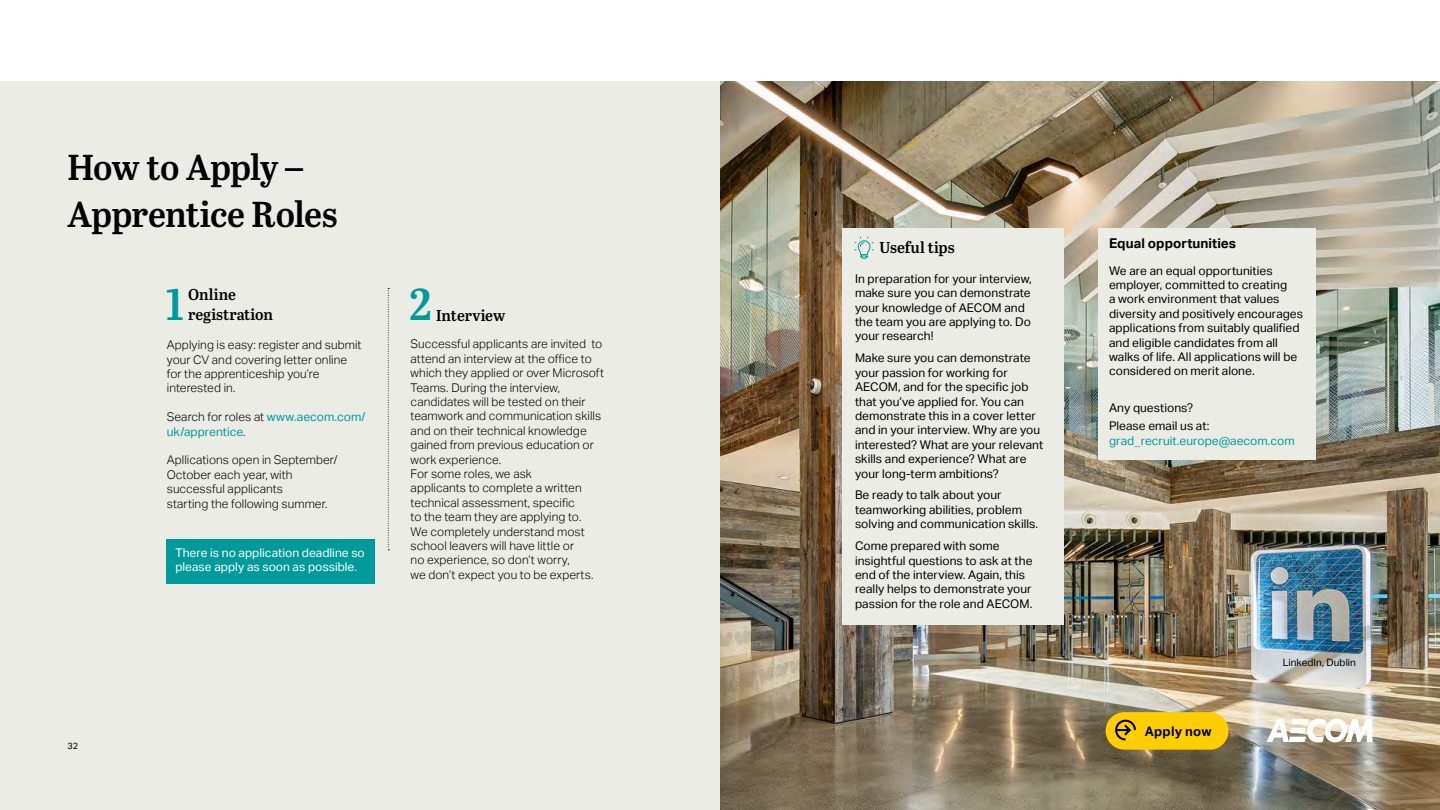
<style>
.page{position:relative;width:1440px;height:810px;background:#fff}
.page>*{position:absolute;margin:0;border:0;box-sizing:border-box;transform-origin:0 0}
.t1{font:44.55px "Abril Titling Sb";color:#009a9b}
.t2{font:36px/47.2px "Abril Titling Sb";letter-spacing:-.025em;color:#000}
.t3{font:15.75px/20.2px "Abril Titling Sb";letter-spacing:-.005em;color:#000}
.t4{font:700 13.5px "AECOM Sans";letter-spacing:.005em;color:#000}
.t5{font:700 13.12px "AECOM Sans";letter-spacing:.015em;color:#000}
.t6{font:12px/14.4px "AECOM Sans";color:#000}
.t7{font:300 12px/14.4px "AECOM Sans";letter-spacing:.005em;color:#000}
.t8{font:12px/14.4px "AECOM Sans";color:#009a9b}
.t9{font:12px/14.4px "AECOM Sans";color:#fff}
.t10{font:10.12px "AECOM Sans";letter-spacing:.005em;color:#000}
.t11{font:9px "AECOM Sans";color:#000}
.s1{font-family:"AECOM Sans"}
.s2{font-weight:300;color:#000}
</style>
<div class="page">
<img style="left:720px;top:81px;width:720px;height:729px">
<div style="left:0;top:81px;width:720px;height:729px;background:#ecece6"></div>
<svg style="left:388px;top:288px;width:1px;height:262px"></svg>
<div style="left:842px;top:228px;width:221px;height:43px;background:#ecece6"></div>
<svg style="left:855px;top:237px;width:18px;height:22px"></svg>
<div style="left:842px;top:261px;width:221px;height:96px;background:#ecece6"></div>
<div style="left:842px;top:340px;width:221px;height:154px;background:#ecece6"></div>
<div style="left:842px;top:477px;width:221px;height:68px;background:#ecece6"></div>
<div style="left:842px;top:528px;width:221px;height:97px;background:#ecece6"></div>
<div style="left:1098px;top:228px;width:217px;height:36px;background:#ecece6"></div>
<div style="left:1098px;top:255px;width:217px;height:135px;background:#ecece6"></div>
<div style="left:1098px;top:377px;width:217px;height:35px;background:#ecece6"></div>
<div style="left:1098px;top:410px;width:217px;height:35px;background:#ecece6"></div>
<div style="left:1098px;top:425px;width:217px;height:34px;background:#ecece6"></div>
<div style="left:166px;top:539px;width:209px;height:44px;background:#009a9b"></div>
<svg style="left:1266px;top:718px;width:107px;height:25px"></svg>
<div style="left:1106px;top:712px;width:123px;height:38px;background:#ffce00;border-radius:19px"></div>
<svg style="left:1115px;top:720px;width:21px;height:21px"></svg>
<h2 class="t2" style="left:68px;top:142px;width:272px">How to Apply <span class="s1">–<br></span>Apprentice Roles</h2>
<h1 class="t1" style="left:166px;top:272px;width:19px">1</h1>
<h3 class="t3" style="left:188px;top:284px;width:86px">Online registration</h3>
<p class="t7" style="left:167px;top:338px;width:196px">Applying is easy: register and submit your CV and covering letter online for the apprenticeship you’re interested in.</p>
<p class="t8" style="left:167px;top:410px;width:200px"><span class="s2">Search for roles at</span> www.aecom.com/ uk/apprentice<span class="s2">.</span></p>
<p class="t7" style="left:167px;top:453px;width:172px">Apllications open in September/<br>October each year, with successful applicants<br>starting the following summer.</p>
<p class="t9" style="left:175px;top:545px;width:191px">There is no application deadline so please apply as soon as possible.</p>
<h1 class="t1" style="left:409px;top:272px;width:24px">2</h1>
<h3 class="t3" style="left:436px;top:305px;width:70px">Interview</h3>
<p class="t7" style="left:411px;top:337px;width:195px">Successful applicants are invited to attend an interview at the office to which they applied or over Microsoft<br>Teams. During the interview, candidates will be tested on their teamwork and communication skills and on their technical knowledge gained from previous education or work experience.<br>For some roles, we ask<br>applicants to complete a written technical assessment, specific<br>to the team they are applying to.<br>We completely understand most school leavers will have little or<br>no experience, so don’t worry,<br>we don’t expect you to be experts.</p>
<p class="t11" style="left:68px;top:741px;width:12px">32</p>
<h3 class="t3" style="left:880px;top:237px;width:77px">Useful tips</h3>
<p class="t6" style="left:855px;top:271px;width:178px">In preparation for your interview, make sure you can demonstrate your knowledge of AECOM and the team you are applying to. Do your research!</p>
<p class="t6" style="left:855px;top:351px;width:190px">Make sure you can demonstrate your passion for working for<br>AECOM, and for the specific job that you’ve applied for. You can demonstrate this in a cover letter and in your interview. Why are you interested? What are your relevant skills and experience? What are your long-term ambitions?</p>
<p class="t6" style="left:855px;top:488px;width:185px">Be ready to talk about your teamworking abilities, problem solving and communication skills.</p>
<p class="t6" style="left:855px;top:539px;width:179px">Come prepared with some insightful questions to ask at the end of the interview. Again, this really helps to demonstrate your passion for the role and AECOM.</p>
<p class="t4" style="left:1109px;top:236px;width:129px">Equal opportunities</p>
<p class="t6" style="left:1109px;top:263px;width:196px">We are an equal opportunities employer, committed to creating<br>a work environment that values diversity and positively encourages applications from suitably qualified and eligible candidates from all walks of life. All applications will be considered on merit alone.</p>
<p class="t6" style="left:1109px;top:398px;width:102px;line-height:18.6px">Any questions?<br>Please email us at:</p>
<p class="t8" style="left:1109px;top:433px;width:187px">grad_recruit.europe@aecom.com</p>
<p class="t5" style="left:1145px;top:723px;width:68px">Apply now</p>
<p class="t10" style="left:1283px;top:656px;width:75px">LinkedIn, Dublin</p>
</div>
